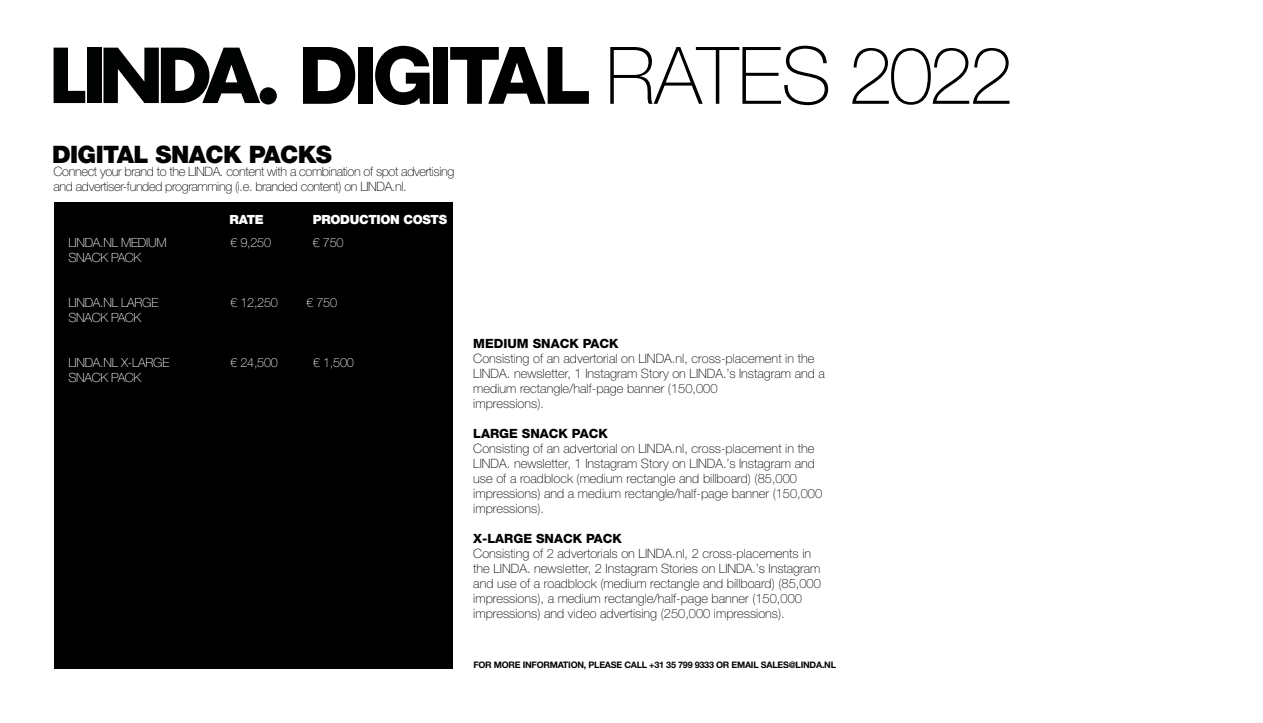
<style>
.page{position:relative;width:1263px;height:723px;background:#fff}
.page>*{position:absolute;margin:0;border:0;box-sizing:border-box;transform-origin:0 0}
.t1{font:100 79.5px "Helvetica Neue LT";letter-spacing:-.05em;color:#000}
.t2{font:900 24.15px "Helvetica Neue LT";letter-spacing:-.025em;color:#020203}
.t3{font:100 12.9px/15px "Helvetica Neue LT";color:#000}
.t4{font:100 12.9px/15px "Helvetica Neue LT";letter-spacing:-.03em;color:#000}
.t5{font:800 12.75px "Helvetica Neue LT";color:#000}
.t6{font:100 12.6px "Helvetica Neue LT";letter-spacing:-.02em;color:#fff}
.t7{font:900 12.6px "Helvetica Neue LT";letter-spacing:-.025em;color:#fff}
.t8{font:700 9px "Helvetica Neue LT";letter-spacing:-.025em;color:#020203}
.s1{font-weight:800}
</style>
<div class="page">
<div style="left:54px;top:202px;width:398px;height:467px;background:#000"></div>
<svg style="left:54px;top:48px;width:31px;height:55px"></svg>
<div style="left:87px;top:48px;width:14px;height:55px;background:#010202"></div>
<svg style="left:103px;top:48px;width:157px;height:55px"></svg>
<div style="left:260px;top:87px;width:17px;height:17px;background:#010202;border-radius:50%"></div>
<h1 class="t1" style="left:298px;top:30px;width:717px"><span class="s1">DIGITAL</span> RATES 2022</h1>
<h2 class="t2" style="left:52px;top:140px;width:282px">DIGITAL SNACK PACKS</h2>
<p class="t4" style="left:54px;top:164px;width:402px">Connect your brand to the LINDA. content with a combination of spot advertising and advertiser-funded programming (i.e. branded content) on LINDA.nl.</p>
<p class="t7" style="left:230px;top:212px;width:36px">RATE</p>
<p class="t7" style="left:313px;top:212px;width:136px">PRODUCTION COSTS</p>
<p class="t6" style="left:68px;top:235px;width:100px">LINDA.NL MEDIUM</p>
<p class="t6" style="left:230px;top:235px;width:42px">€ 9,250</p>
<p class="t6" style="left:313px;top:235px;width:32px">€ 750</p>
<p class="t6" style="left:68px;top:250px;width:75px">SNACK PACK</p>
<p class="t6" style="left:68px;top:295px;width:92px">LINDA.NL LARGE</p>
<p class="t6" style="left:230px;top:295px;width:49px">€ 12,250</p>
<p class="t6" style="left:306px;top:295px;width:32px">€ 750</p>
<p class="t6" style="left:68px;top:310px;width:75px">SNACK PACK</p>
<p class="t6" style="left:68px;top:355px;width:103px">LINDA.NL X-LARGE</p>
<p class="t6" style="left:230px;top:355px;width:49px">€ 24,500</p>
<p class="t6" style="left:313px;top:355px;width:42px">€ 1,500</p>
<p class="t6" style="left:68px;top:370px;width:75px">SNACK PACK</p>
<p class="t5" style="left:473px;top:335px;width:147px">MEDIUM SNACK PACK</p>
<p class="t3" style="left:473px;top:350px;width:353px">Consisting of an advertorial on LINDA.nl, cross-placement in the LINDA. newsletter, 1 Instagram Story on LINDA.’s Instagram and a medium rectangle/half-page banner (150,000<br>impressions).</p>
<p class="t5" style="left:473px;top:425px;width:136px">LARGE SNACK PACK</p>
<p class="t3" style="left:473px;top:440px;width:350px">Consisting of an advertorial on LINDA.nl, cross-placement in the LINDA. newsletter, 1 Instagram Story on LINDA.’s Instagram and use of a roadblock (medium rectangle and billboard) (85,000 impressions) and a medium rectangle/half-page banner (150,000 impressions).</p>
<p class="t5" style="left:473px;top:530px;width:150px">X-LARGE SNACK PACK</p>
<p class="t3" style="left:473px;top:545px;width:349px">Consisting of 2 advertorials on LINDA.nl, 2 cross-placements in the LINDA. newsletter, 2 Instagram Stories on LINDA.’s Instagram and use of a roadblock (medium rectangle and billboard) (85,000 impressions), a medium rectangle/half-page banner (150,000 impressions) and video advertising (250,000 impressions).</p>
<p class="t8" style="left:473px;top:659px;width:364px">FOR MORE INFORMATION, PLEASE CALL +31 35 799 9333 OR EMAIL SALES@LINDA.NL</p>
</div>
